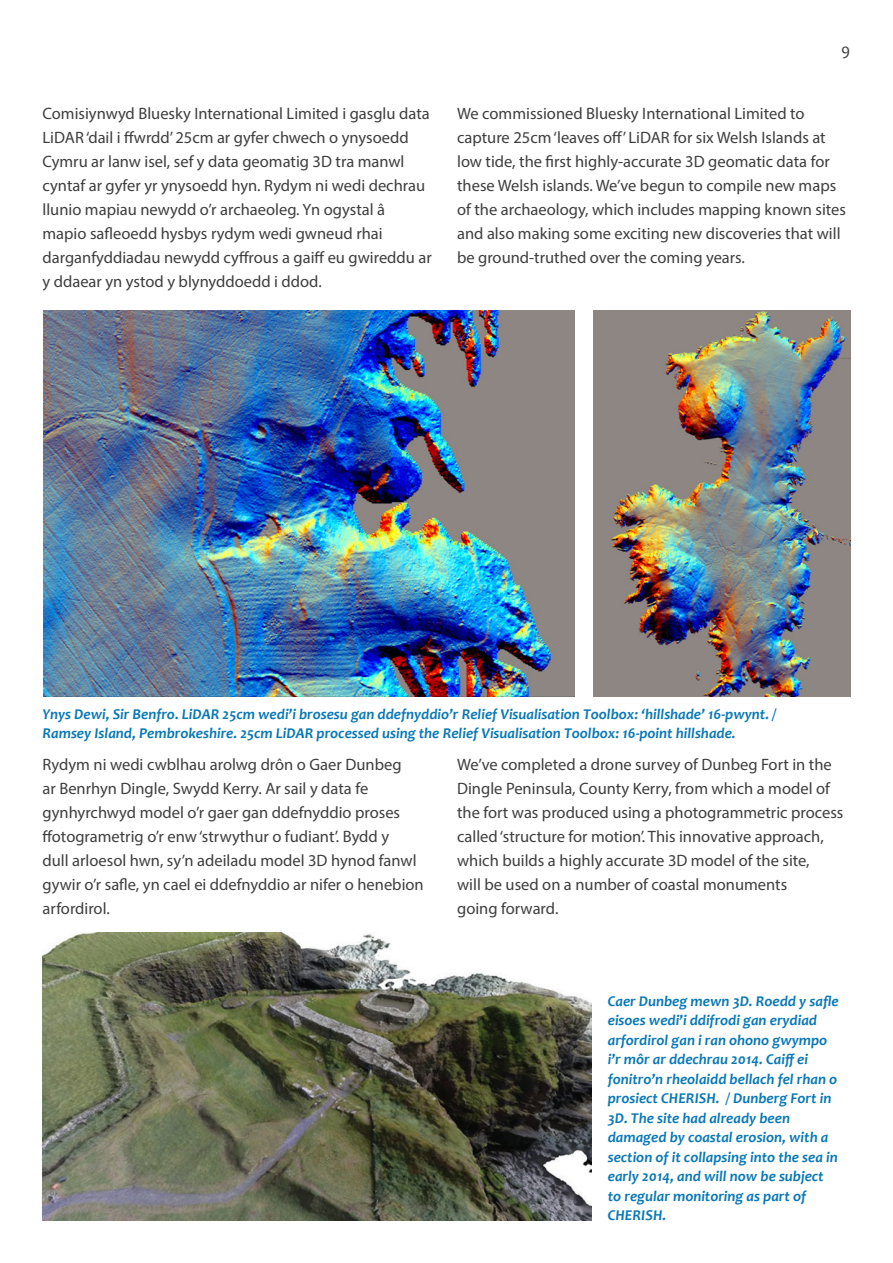
<style>
.page{position:relative;width:893px;height:1263px;background:#fff}
.page>*{position:absolute;margin:0;border:0;box-sizing:border-box;transform-origin:0 0}
.Main_Body_Para{font:16.5px/24px "Myriad Pro";color:#3e3e3f}
.t1{font:16.5px "Candara";color:#3e3e3f}
.Captions{font:italic 700 15px/19.5px "Candara";color:#0978b5}
</style>
<div class="page">
<img style="left:44px;top:310px;width:531px;height:386px">
<img style="left:594px;top:310px;width:256px;height:386px">
<img style="left:43px;top:933px;width:548px;height:287px">
<p class="t1" style="left:841px;top:39px;width:11px">9</p>
<p class="Main_Body_Para" style="left:43px;top:101px;width:391px">Comisiynwyd Bluesky International Limited i gasglu data LiDAR ‘dail i ffwrdd’ 25cm ar gyfer chwech o ynysoedd Cymru ar lanw isel, sef y data geomatig 3D tra manwl cyntaf ar gyfer yr ynysoedd hyn. Rydym ni wedi dechrau llunio mapiau newydd o’r archaeoleg. Yn ogystal â mapio safleoedd hysbys rydym wedi gwneud rhai darganfyddiadau newydd cyffrous a gaiff eu gwireddu ar y ddaear yn ystod y blynyddoedd i ddod.</p>
<p class="Main_Body_Para" style="left:457px;top:101px;width:390px">We commissioned Bluesky International Limited to capture 25cm ‘leaves off’ LiDAR for six Welsh Islands at low tide, the first highly-accurate 3D geomatic data for these Welsh islands. We’ve begun to compile new maps of the archaeology, which includes mapping known sites and also making some exciting new discoveries that will be ground-truthed over the coming years.</p>
<p class="Captions" style="left:43px;top:704px;width:735px">Ynys Dewi, Sir Benfro. LiDAR 25cm wedi’i brosesu gan ddefnyddio’r Relief Visualisation Toolbox: ‘hillshade’ 16-pwynt. /<br>Ramsey Island, Pembrokeshire. 25cm LiDAR processed using the Relief Visualisation Toolbox: 16-point hillshade.</p>
<p class="Main_Body_Para" style="left:43px;top:752px;width:383px">Rydym ni wedi cwblhau arolwg drôn o Gaer Dunbeg<br>ar Benrhyn Dingle, Swydd Kerry. Ar sail y data fe gynhyrchwyd model o’r gaer gan ddefnyddio proses ffotogrametrig o’r enw ‘strwythur o fudiant’. Bydd y<br>dull arloesol hwn, sy’n adeiladu model 3D hynod fanwl gywir o’r safle, yn cael ei ddefnyddio ar nifer o henebion arfordirol.</p>
<p class="Main_Body_Para" style="left:457px;top:752px;width:388px">We’ve completed a drone survey of Dunbeg Fort in the Dingle Peninsula, County Kerry, from which a model of the fort was produced using a photogrammetric process called ‘structure for motion’. This innovative approach, which builds a highly accurate 3D model of the site,<br>will be used on a number of coastal monuments<br>going forward.</p>
<p class="Captions" style="left:608px;top:991px;width:232px">Caer Dunbeg mewn 3D. Roedd y safle eisoes wedi’i ddifrodi gan erydiad arfordirol gan i ran ohono gwympo i’r môr ar ddechrau 2014. Caiff ei fonitro’n rheolaidd bellach fel rhan o prosiect CHERISH. / Dunberg Fort in<br>3D. The site had already been damaged by coastal erosion, with a section of it collapsing into the sea in early 2014, and will now be subject to regular monitoring as part of<br>CHERISH.</p>
</div>
